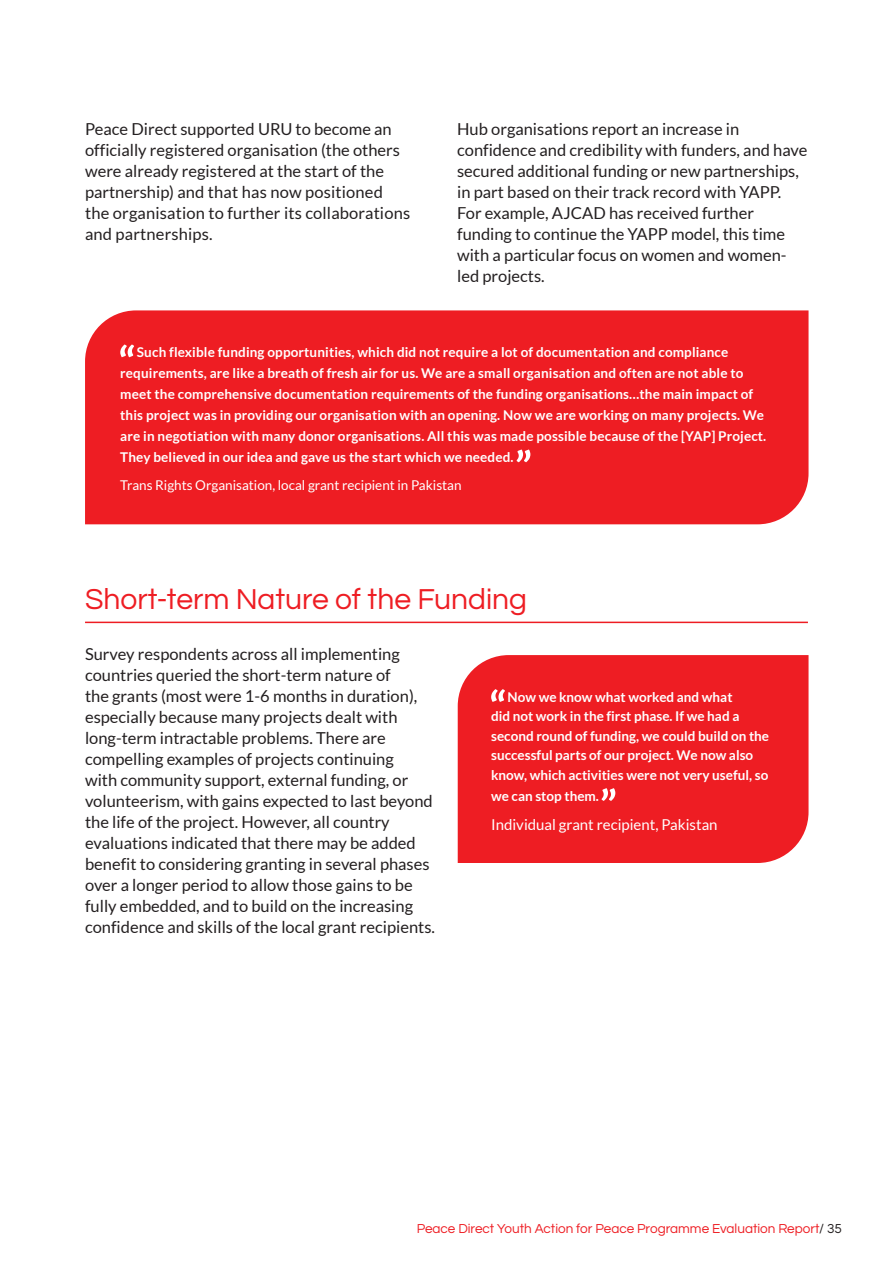
<style>
.page{position:relative;width:893px;height:1263px;background:#fff}
.page>*{position:absolute;margin:0;border:0;box-sizing:border-box;transform-origin:0 0}
.subhead{font:30px "Questrial";color:#ee1d23}
.Body{font:16.5px/21px "Lato";color:#231f20}
.Quote_box{font:15px "Lato";color:#fff}
.Quote_box-2{font:700 13.5px/21px "Lato";letter-spacing:.01em;color:#fff}
.t1{font:13.5px "Questrial";color:#ee1d23}
.Quote_box-3{font:13.5px "Lato";color:#fff}
.s1{color:#231f20}
</style>
<div class="page">
<div style="left:458px;top:655px;width:350px;height:208px;background:#ee1d23"></div>
<hr style="left:85px;top:622px;width:723px;height:1px;background:#ee1d23">
<svg style="left:491px;top:689px;width:14px;height:13px"></svg>
<svg style="left:602px;top:788px;width:13px;height:13px"></svg>
<div style="left:85px;top:310px;width:723px;height:214px;background:#ee1d23"></div>
<svg style="left:120px;top:344px;width:14px;height:13px"></svg>
<svg style="left:517px;top:449px;width:13px;height:13px"></svg>
<p class="Body" style="left:85px;top:118px;width:327px">Peace Direct supported URU to become an officially registered organisation (the others were already registered at the start of the partnership) and that has now positioned the organisation to further its collaborations and partnerships.</p>
<p class="Body" style="left:457px;top:118px;width:352px">Hub organisations report an increase in confidence and credibility with funders, and have secured additional funding or new partnerships, in part based on their track record with YAPP.<br>For example, AJCAD has received further funding to continue the YAPP model, this time with a particular focus on women and women&shy;led projects.</p>
<p class="Quote_box-2" style="left:120px;top:342px;width:648px;text-indent:17px">Such flexible funding opportunities, which did not require a lot of documentation and compliance requirements, are like a breath of fresh air for us. We are a small organisation and often are not able to meet the comprehensive documentation requirements of the funding organisations…the main impact of this project was in providing our organisation with an opening. Now we are working on many projects. We are in negotiation with many donor organisations. All this was made possible because of the [YAP] Project.<br>They believed in our idea and gave us the start which we needed.</p>
<p class="Quote_box-3" style="left:120px;top:478px;width:343px">Trans Rights Organisation, local grant recipient in Pakistan</p>
<p class="subhead" style="left:85px;top:584px;width:443px">Short-term Nature of the Funding</p>
<p class="Body" style="left:85px;top:643px;width:351px">Survey respondents across all implementing countries queried the short-term nature of<br>the grants (most were 1-6 months in duration), especially because many projects dealt with long-term intractable problems. There are compelling examples of projects continuing<br>with community support, external funding, or volunteerism, with gains expected to last beyond the life of the project. However, all country evaluations indicated that there may be added benefit to considering granting in several phases over a longer period to allow those gains to be fully embedded, and to build on the increasing confidence and skills of the local grant recipients.</p>
<p class="Quote_box-2" style="left:491px;top:687px;width:279px;line-height:19.5px;text-indent:16px">Now we know what worked and what<br>did not work in the first phase. If we had a second round of funding, we could build on the successful parts of our project. We now also know, which activities were not very useful, so</p>
<p class="Quote_box-2" style="left:491px;top:785px;width:109px">we can stop them.</p>
<p class="Quote_box" style="left:491px;top:817px;width:228px">Individual grant recipient, Pakistan</p>
<p class="t1" style="left:417px;top:1222px;width:427px">Peace Direct Youth Action for Peace Programme Evaluation Report<span class="s1">/ 35</span></p>
</div>
